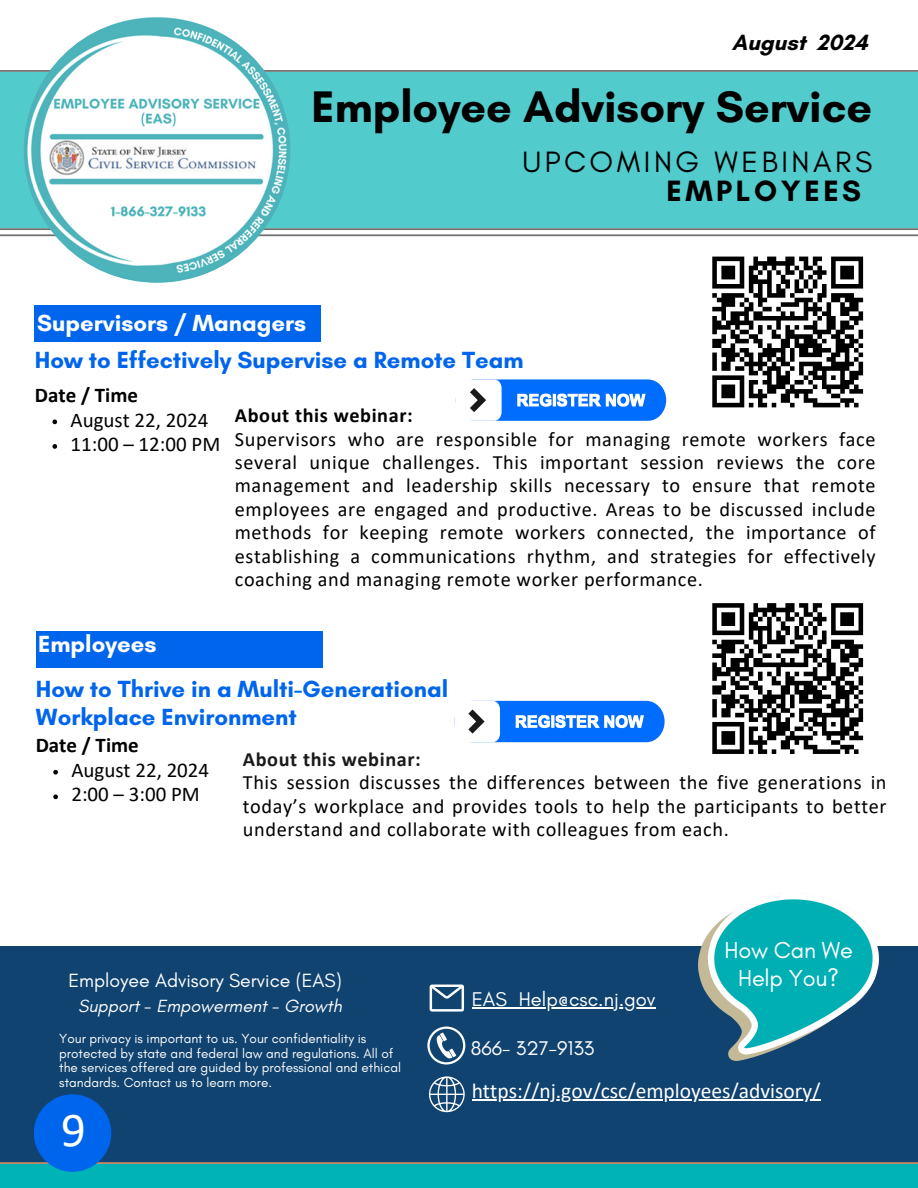
<style>
.page{position:relative;width:918px;height:1188px;background:#fff}
.page>*{position:absolute;margin:0;border:0;box-sizing:border-box;transform-origin:0 0}
.t1{font:48.9px "Calibri";color:#fff}
.t2{font:700 45px "Glacial Indifference";color:#000}
.t3{font:30px/29.2px "Glacial Indifference";letter-spacing:.12em;color:#000}
.t4{font:700 23.85px/28.7px "Glacial Indifference";color:#0065ed}
.t5{font:700 23.85px "Glacial Indifference";color:#fff}
.t6{font:23.55px/28.2px "Glacial Indifference";letter-spacing:-.01em;color:#fff;text-align:center}
.t7{font:700 22.5px "Glacial Indifference";color:#000}
.t8{font:21.45px "Calibri";color:#fff}
.t9{font:21px "Calibri";color:#000}
.t10{font:700 21px "Calibri";color:#000}
.t11{font:20.25px/23.4px "Calibri";letter-spacing:.03em;color:#000}
.t12{font:20.25px "Glacial Indifference";color:#fff}
.t13{font:19.5px "Glacial Indifference";color:#fff}
.t14{font:italic 18px "Glacial Indifference";color:#fff}
.t15{font:13.5px/14.7px "Glacial Indifference";color:#fff}
.s1{font-weight:700}
.s2{font-weight:700;color:#1a1a1a}
</style>
<div class="page">
<div style="left:0;top:70px;width:918px;height:166px;background:#52cbcc"></div>
<div style="left:0;top:946px;width:918px;height:222px;background:#104370"></div>
<img style="left:699px;top:899px;width:180px;height:162px">
<svg style="left:430px;top:985px;width:34px;height:27px"></svg>
<svg style="left:427px;top:1027px;width:38px;height:38px"></svg>
<svg style="left:429px;top:1076px;width:36px;height:37px"></svg>
<img style="left:24px;top:16px;width:266px;height:267px;border-radius:50%">
<div style="left:84px;top:189px;width:159px;height:14px;background:#fff"></div>
<div style="left:0;top:1162px;width:918px;height:26px;background:#00b3b4"></div>
<div style="left:34px;top:1094px;width:77px;height:78px;background:#0065ed;border-radius:50%"></div>
<hr style="left:472px;top:1007px;width:184px;height:1px;background:#fff">
<svg style="left:454px;top:701px;width:211px;height:41px"></svg>
<svg style="left:470px;top:379px;width:196px;height:42px"></svg>
<svg style="left:53px;top:770px;width:5px;height:5px"></svg>
<svg style="left:53px;top:794px;width:5px;height:5px"></svg>
<svg style="left:52px;top:420px;width:5px;height:4px"></svg>
<svg style="left:52px;top:444px;width:5px;height:5px"></svg>
<div style="left:36px;top:631px;width:286px;height:36px;background:#0065ed"></div>
<div style="left:34px;top:305px;width:286px;height:36px;background:#0065ed"></div>
<svg style="left:712px;top:256px;width:152px;height:152px"></svg>
<svg style="left:712px;top:603px;width:152px;height:151px"></svg>
<hr style="left:472px;top:1100px;width:348px;height:1px;background:#fff">
<p class="t7" style="left:732px;top:28px;width:137px">August 2024</p>
<h1 class="t2" style="left:312px;top:79px;width:562px">Employee Advisory Service</h1>
<p class="t5" style="left:37px;top:309px;width:270px">Supervisors / Managers</p>
<h6 class="t3" style="left:666px;top:147px;width:207px;text-indent:-144px">UPCOMING WEBINARS<br><span class="s1">EMPLOYEES</span></h6>
<p class="t4" style="left:35px;top:345px;width:490px">How to Effectively Supervise a Remote Team</p>
<h6 class="t10" style="left:35px;top:386px;width:105px">Date / Time</h6>
<p class="t9" style="left:71px;top:411px;width:139px">August 22, 2024</p>
<h4 class="t9" style="left:71px;top:435px;width:151px">11:00 – 12:00 PM</h4>
<h3 class="t11" style="left:235px;top:406px;width:642px"><span class="s1">About this webinar:<br></span>Supervisors who are responsible for managing remote workers face several unique challenges. This important session reviews the core management and leadership skills necessary to ensure that remote employees are engaged and productive. Areas to be discussed include methods for keeping remote workers connected, the importance of establishing a communications rhythm, and strategies for effectively coaching and managing remote worker performance.</h3>
<h6 class="t5" style="left:38px;top:629px;width:120px">Employees</h6>
<p class="t4" style="left:36px;top:674px;width:414px">How to Thrive in a Multi-Generational<br>Workplace Environment</p>
<h5 class="t10" style="left:36px;top:737px;width:105px">Date / Time</h5>
<p class="t9" style="left:71px;top:761px;width:139px">August 22, 2024</p>
<p class="t9" style="left:71px;top:786px;width:130px">2:00 – 3:00 PM</p>
<h3 class="t11" style="left:243px;top:749px;width:645px"><span class="s2">About this webinar:<br></span>This session discusses the differences between the five generations in today’s workplace and provides tools to help the participants to better understand and collaborate with colleagues from each.</h3>
<p class="t13" style="left:68px;top:968px;width:275px">Employee Advisory Service (EAS)</p>
<h5 class="t14" style="left:78px;top:994px;width:265px">Support - Empowerment - Growth</h5>
<h3 class="t15" style="left:59px;top:1031px;width:343px">Your privacy is important to us. Your confidentiality is protected by state and federal law and regulations. All of the services offered are guided by professional and ethical standards. Contact us to learn more.</h3>
<p class="t1" style="left:61px;top:1109px;width:26px">9</p>
<p class="t12" style="left:472px;top:987px;width:185px">EAS_Help@csc.nj.gov</p>
<h3 class="t12" style="left:471px;top:1036px;width:125px">866- 327-9133</h3>
<h2 class="t6" style="left:724px;top:935px;width:130px">How Can We<br>Help You?</h2>
<p class="t8" style="left:472px;top:1082px;width:350px">https://nj.gov/csc/employees/advisory/</p>
</div>
